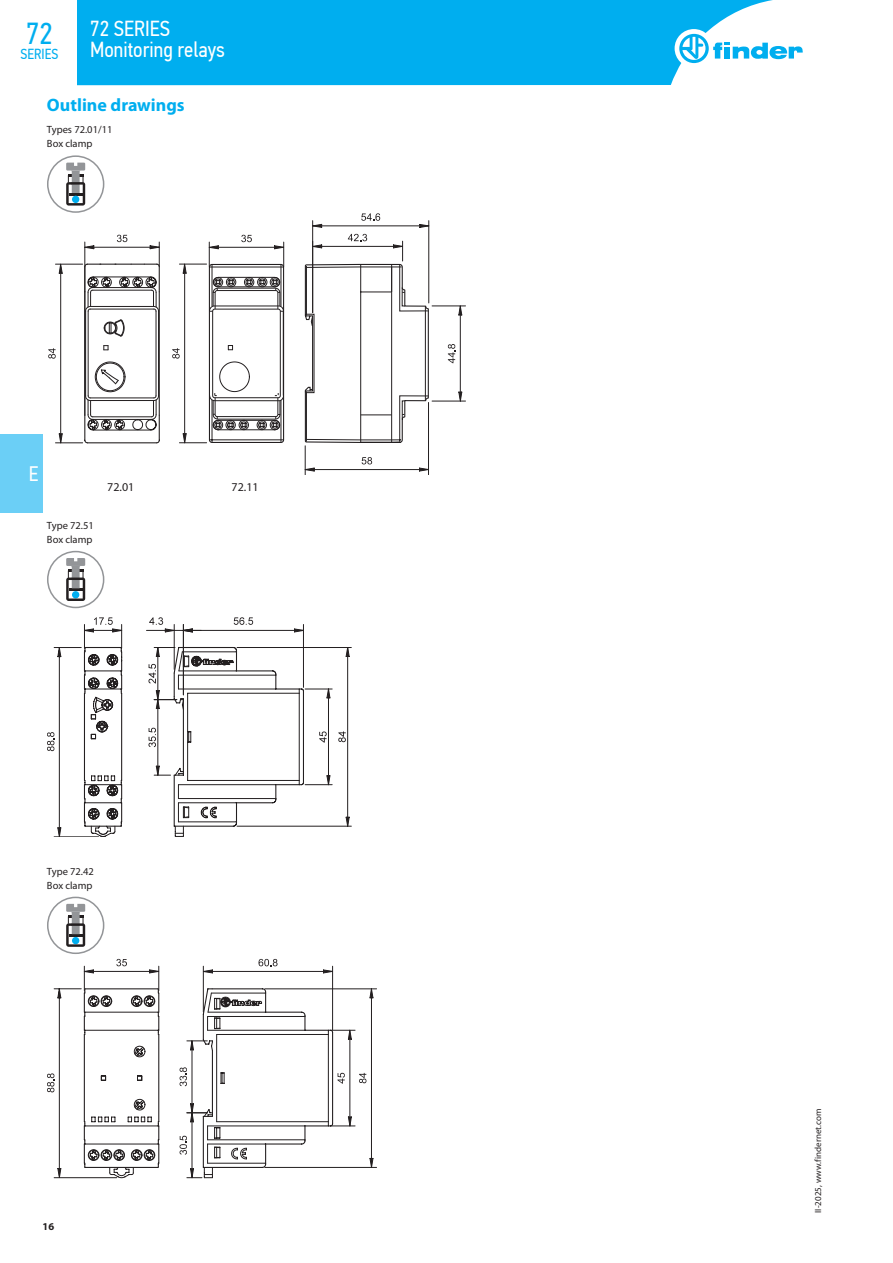
<style>
.page{position:relative;width:893px;height:1263px;background:#fff}
.page>*{position:absolute;margin:0;border:0;box-sizing:border-box;transform-origin:0 0}
.t1{font:30.3px "PF Din Text Cond Pro";color:#00aeef}
.t2{font:21.75px/21px "PF Din Text Cond Pro";color:#fff}
.t3{font:21px "PF Din Text Cond Pro";color:#fff}
.t4{font:700 18px "Myriad Pro";color:#00aeef}
.t5{font:14.55px "PF Din Text Cond Pro";color:#00aeef}
.t6{font:12px "Myriad Pro";color:#231f20}
.t7{font:10.5px/14.2px "Myriad Pro";color:#231f20}
.t8{font:700 10.5px "Myriad Pro";color:#231f20}
.t9{font:9px "Myriad Pro";color:#231f20}
</style>
<div class="page">
<div style="left:0;top:434px;width:43px;height:78px;background:#6bcff6"></div>
<div style="left:47px;top:155px;width:57px;height:58px;border:2px solid #939598;border-radius:50%"></div>
<svg style="left:66px;top:163px;width:19px;height:43px"></svg>
<svg style="left:48px;top:235px;width:112px;height:209px"></svg>
<hr style="left:460px;top:308px;width:1px;height:90px;background:#231f20">
<hr style="left:432px;top:401px;width:33px;height:1px;background:#231f20">
<hr style="left:432px;top:306px;width:33px;height:1px;background:#231f20">
<svg style="left:448px;top:344px;width:7px;height:19px"></svg>
<svg style="left:459px;top:306px;width:3px;height:9px"></svg>
<svg style="left:459px;top:392px;width:3px;height:9px"></svg>
<hr style="left:315px;top:226px;width:111px;height:1px;background:#231f20">
<hr style="left:312px;top:221px;width:1px;height:92px;background:#231f20">
<hr style="left:428px;top:221px;width:1px;height:82px;background:#231f20">
<svg style="left:361px;top:213px;width:19px;height:8px"></svg>
<svg style="left:304px;top:234px;width:125px;height:241px"></svg>
<svg style="left:420px;top:224px;width:9px;height:4px"></svg>
<svg style="left:312px;top:224px;width:10px;height:4px"></svg>
<svg style="left:172px;top:235px;width:113px;height:208px"></svg>
<div style="left:47px;top:551px;width:57px;height:57px;border:2px solid #939598;border-radius:50%"></div>
<svg style="left:66px;top:558px;width:19px;height:43px"></svg>
<hr style="left:174px;top:624px;width:1px;height:45px;background:#231f20">
<svg style="left:149px;top:617px;width:25px;height:15px"></svg>
<hr style="left:146px;top:630px;width:55px;height:1px;background:#231f20">
<hr style="left:183px;top:624px;width:1px;height:71px;background:#231f20">
<hr style="left:303px;top:624px;width:1px;height:63px;background:#231f20">
<svg style="left:234px;top:617px;width:19px;height:8px"></svg>
<svg style="left:184px;top:629px;width:9px;height:3px"></svg>
<svg style="left:294px;top:629px;width:9px;height:3px"></svg>
<hr style="left:183px;top:630px;width:120px;height:1px;background:#231f20">
<svg style="left:148px;top:646px;width:184px;height:191px"></svg>
<hr style="left:328px;top:689px;width:1px;height:96px;background:#231f20">
<hr style="left:237px;top:647px;width:114px;height:1px;background:#231f20">
<hr style="left:237px;top:826px;width:114px;height:1px;background:#231f20">
<svg style="left:338px;top:731px;width:8px;height:11px"></svg>
<svg style="left:346px;top:648px;width:3px;height:9px"></svg>
<svg style="left:346px;top:817px;width:3px;height:9px"></svg>
<hr style="left:347px;top:647px;width:1px;height:179px;background:#231f20">
<svg style="left:47px;top:617px;width:75px;height:220px"></svg>
<div style="left:47px;top:897px;width:57px;height:57px;border:2px solid #939598;border-radius:50%"></div>
<svg style="left:66px;top:904px;width:19px;height:43px"></svg>
<hr style="left:206px;top:971px;width:124px;height:1px;background:#231f20">
<hr style="left:203px;top:966px;width:1px;height:46px;background:#231f20">
<hr style="left:332px;top:966px;width:1px;height:64px;background:#231f20">
<svg style="left:258px;top:959px;width:20px;height:7px"></svg>
<hr style="left:265px;top:1167px;width:112px;height:1px;background:#231f20">
<hr style="left:265px;top:988px;width:112px;height:1px;background:#231f20">
<svg style="left:323px;top:970px;width:10px;height:3px"></svg>
<svg style="left:203px;top:970px;width:10px;height:3px"></svg>
<svg style="left:180px;top:987px;width:193px;height:191px"></svg>
<svg style="left:47px;top:959px;width:113px;height:219px"></svg>
<div style="left:77px;top:0;width:696px;height:85px;background:#00aeef"></div>
<div style="left:675px;top:29px;width:38px;height:39px;background:#fff;border-radius:50%"></div>
<svg style="left:679px;top:34px;width:124px;height:29px"></svg>
<h1 class="t1" style="left:26px;top:16px;width:28px">72</h1>
<h3 class="t5" style="left:21px;top:45px;width:39px">SERIES</h3>
<h2 class="t2" style="left:90px;top:18px;width:136px">72 SERIES<br>Monitoring relays</h2>
<h3 class="t4" style="left:47px;top:93px;width:139px">Outline drawings</h3>
<p class="t7" style="left:47px;top:122px;width:67px">Types 72.01/11<br>Box clamp</p>
<h3 class="t3" style="left:29px;top:461px;width:11px">E</h3>
<p class="t7" style="left:47px;top:518px;width:48px">Type 72.51<br>Box clamp</p>
<p class="t6" style="left:107px;top:480px;width:29px">72.01</p>
<p class="t6" style="left:232px;top:480px;width:29px">72.11</p>
<p class="t7" style="left:47px;top:864px;width:48px">Type 72.42<br>Box clamp</p>
<p class="t8" style="left:43px;top:1219px;width:13px">16</p>
<p class="t9" style="left:812px;top:1213px;width:105px;rotate:-90deg">II-2025, www.findernet.com</p>
</div>
